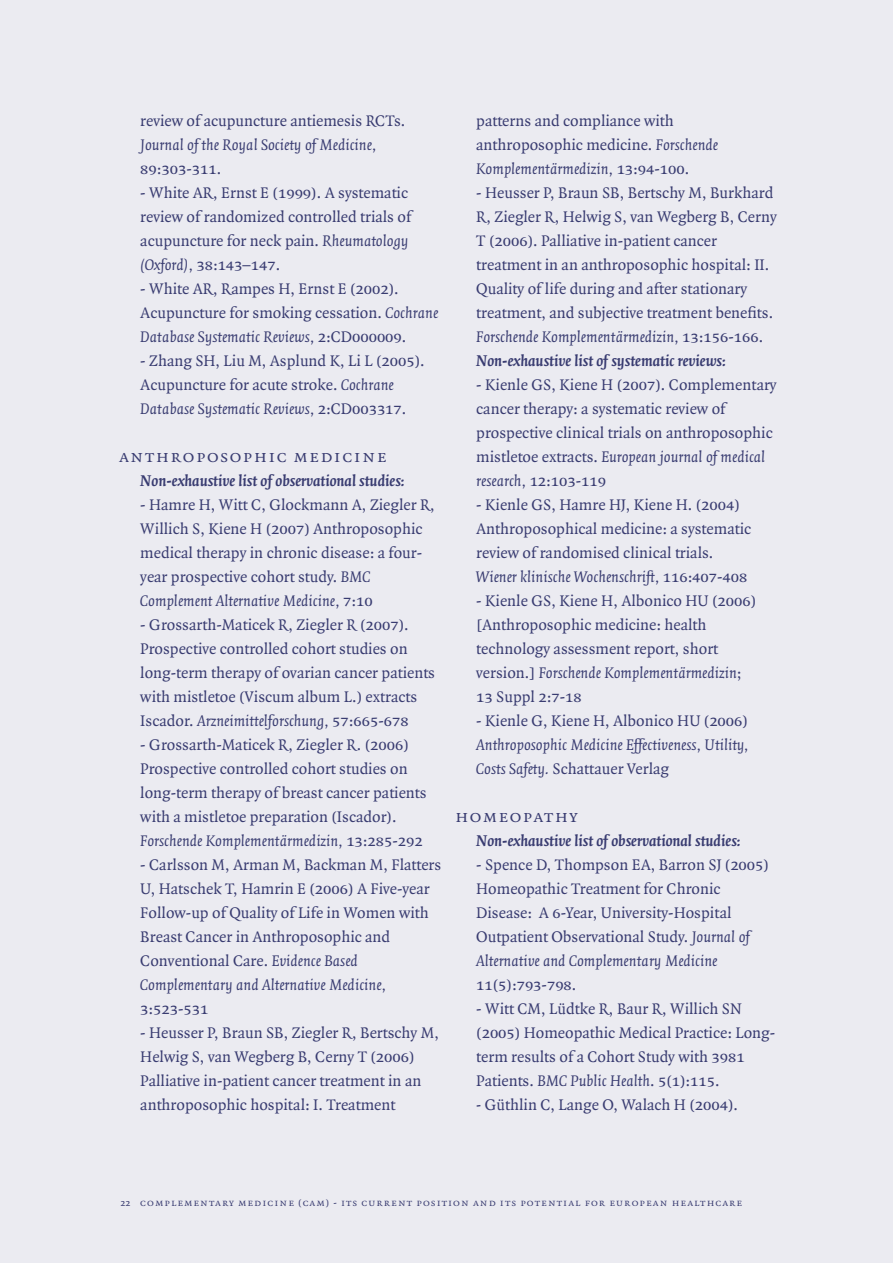
<style>
.page{position:relative;width:893px;height:1263px;background:#ebebf1}
.page>*{position:absolute;margin:0;border:0;box-sizing:border-box;transform-origin:0 0}
.t1{font:18px "Quadraat Small Caps";letter-spacing:.08em;color:#393c71}
.t2{font:16.5px/24px "Quadraat";color:#393c71}
.t3{font:italic 16.5px/24px "Quadraat";color:#393c71;text-align:justify}
.t4{font:italic 700 16.5px "Quadraat";color:#393c71}
.t5{font:10.5px "Quadraat Small Caps";letter-spacing:.1em;color:#393c71}
.s1{font-style:italic}
.s2{font-family:"Quadraat Small Caps"}
.s3{font-weight:700;font-style:italic}
.s4{font-style:normal}
.s5{font-family:"Quadraat Small Caps";font-style:normal}
.s6{font-size:9.75px}
</style>
<div class="page">
<p class="t2" style="left:140px;top:109px;width:267px">review of acupuncture antiemesis RCTs.<br><span class="s1">Journal of the Royal Society of Medicine,<br></span><span class="s2">89</span>:<span class="s2">303</span>-<span class="s2">311</span>.</p>
<p class="t2" style="left:140px;top:181px;width:272px">- White AR, Ernst E (<span class="s2">1999</span>). A systematic review of randomized controlled trials of acupuncture for neck pain. <span class="s1">Rheumatology (Oxford),</span> <span class="s2">38</span>:<span class="s2">143</span>–<span class="s2">147</span>.</p>
<p class="t2" style="left:140px;top:277px;width:299px">- White AR, Rampes H, Ernst E (<span class="s2">2002</span>).<br>Acupuncture for smoking cessation. <span class="s1">Cochrane<br>Database Systematic Reviews,</span> <span class="s2">2</span>:CD<span class="s2">000009</span>.</p>
<p class="t2" style="left:140px;top:349px;width:286px">- Zhang SH, Liu M, Asplund K, Li L (<span class="s2">2005</span>).<br>Acupuncture for acute stroke. <span class="s1">Cochrane<br>Database Systematic Reviews,</span> <span class="s2">2</span>:CD<span class="s2">003317</span>.</p>
<p class="t1" style="left:119px;top:447px;width:269px">anthroposophic medicine</p>
<p class="t4" style="left:140px;top:472px;width:265px">Non-exhaustive list of observational studies:</p>
<p class="t2" style="left:140px;top:493px;width:296px">- Hamre H, Witt C, Glockmann A, Ziegler R, Willich S, Kiene H (<span class="s2">2007</span>) Anthroposophic medical therapy in chronic disease: a four&shy;year prospective cohort study. <span class="s1">BMC Complement Alternative Medicine,</span> <span class="s2">7</span>:<span class="s2">10</span></p>
<p class="t2" style="left:140px;top:613px;width:296px">- Grossarth-Maticek R, Ziegler R (<span class="s2">2007</span>).<br>Prospective controlled cohort studies on long-term therapy of ovarian cancer patients with mistletoe (Viscum album L.) extracts Iscador. <span class="s1">Arzneimittelforschung,</span> <span class="s2">57</span>:<span class="s2">665</span>-<span class="s2">678</span></p>
<p class="t2" style="left:140px;top:733px;width:288px">- Grossarth-Maticek R, Ziegler R. (<span class="s2">2006</span>)<br>Prospective controlled cohort studies on long-term therapy of breast cancer patients with a mistletoe preparation (Iscador).<br><span class="s1">Forschende Komplementärmedizin,</span> <span class="s2">13</span>:<span class="s2">285</span>-<span class="s2">292</span></p>
<p class="t2" style="left:140px;top:853px;width:303px">- Carlsson M, Arman M, Backman M, Flatters U, Hatschek T, Hamrin E (<span class="s2">2006</span>) A Five-year Follow-up of Quality of Life in Women with Breast Cancer in Anthroposophic and Conventional Care. <span class="s1">Evidence Based Complementary and Alternative Medicine, </span><span class="s2">3</span>:<span class="s2">523</span>-<span class="s2">531</span></p>
<p class="t2" style="left:140px;top:1021px;width:300px">- Heusser P, Braun SB, Ziegler R, Bertschy M, Helwig S, van Wegberg B, Cerny T (<span class="s2">2006</span>)<br>Palliative in-patient cancer treatment in an anthroposophic hospital: I. Treatment</p>
<p class="t2" style="left:476px;top:109px;width:243px">patterns and compliance with anthroposophic medicine. <span class="s1">Forschende<br>Komplementärmedizin,</span> <span class="s2">13</span>:<span class="s2">94</span>-<span class="s2">100</span>.</p>
<p class="t2" style="left:476px;top:181px;width:302px">- Heusser P, Braun SB, Bertschy M, Burkhard R, Ziegler R, Helwig S, van Wegberg B, Cerny T (<span class="s2">2006</span>). Palliative in-patient cancer treatment in an anthroposophic hospital: II.<br>Quality of life during and after stationary treatment, and subjective treatment benefits.<br><span class="s1">Forschende Komplementärmedizin,</span> <span class="s2">13</span>:<span class="s2">156</span>-<span class="s2">166</span>.<br><span class="s3">Non-exhaustive list of systematic reviews:</span></p>
<p class="t2" style="left:476px;top:373px;width:302px">- Kienle GS, Kiene H (<span class="s2">2007</span>). Complementary cancer therapy: a systematic review of prospective clinical trials on anthroposophic mistletoe extracts. <span class="s1">European journal of medical research,</span> <span class="s2">12</span>:<span class="s2">103</span>-<span class="s2">119</span></p>
<p class="t2" style="left:476px;top:493px;width:276px">- Kienle GS, Hamre HJ, Kiene H. (<span class="s2">2004</span>)<br>Anthroposophical medicine: a systematic review of randomised clinical trials.<br><span class="s1">Wiener klinische Wochenschrift,</span> <span class="s2">116</span>:<span class="s2">407</span>-<span class="s2">408</span></p>
<p class="t2" style="left:476px;top:589px;width:281px">- Kienle GS, Kiene H, Albonico HU (<span class="s2">2006</span>) [Anthroposophic medicine: health technology assessment report, short version.] <span class="s1">Forschende Komplementärmedizin</span>; <span class="s2">13</span> Suppl <span class="s2">2</span>:<span class="s2">7</span>-<span class="s2">18</span></p>
<p class="t3" style="left:476px;top:709px;width:274px"><span class="s4">- Kienle G, Kiene H, Albonico HU (</span><span class="s5">2006</span><span class="s4">)<br></span>Anthroposophic Medicine Effectiveness, Utility, Costs Safety. <span class="s4">Schattauer Verlag</span></p>
<p class="t1" style="left:455px;top:807px;width:124px">homeopathy</p>
<p class="t4" style="left:476px;top:832px;width:265px">Non-exhaustive list of observational studies:</p>
<p class="t2" style="left:476px;top:853px;width:294px">- Spence D, Thompson EA, Barron SJ (<span class="s2">2005</span>)<br>Homeopathic Treatment for Chronic Disease: A <span class="s2">6</span>-Year, University-Hospital Outpatient Observational Study. <span class="s1">Journal of Alternative and Complementary Medicine </span><span class="s2">11</span>(<span class="s2">5</span>):<span class="s2">793</span>-<span class="s2">798</span>.</p>
<p class="t2" style="left:476px;top:997px;width:300px">- Witt CM, Lüdtke R, Baur R, Willich SN (<span class="s2">2005</span>) Homeopathic Medical Practice: Long&shy;term results of a Cohort Study with <span class="s2">3981<br></span>Patients. <span class="s1">BMC Public Health</span>. <span class="s2">5</span>(<span class="s2">1</span>):<span class="s2">115</span>.</p>
<p class="t2" style="left:476px;top:1093px;width:263px"><span class="s1">-</span> Güthlin C, Lange O, Walach H (<span class="s2">2004</span>).</p>
<p class="t5" style="left:121px;top:1197px;width:623px"><span class="s6">22</span> complementary medicine (cam) - its current position and its potential for european healthcare</p>
</div>
